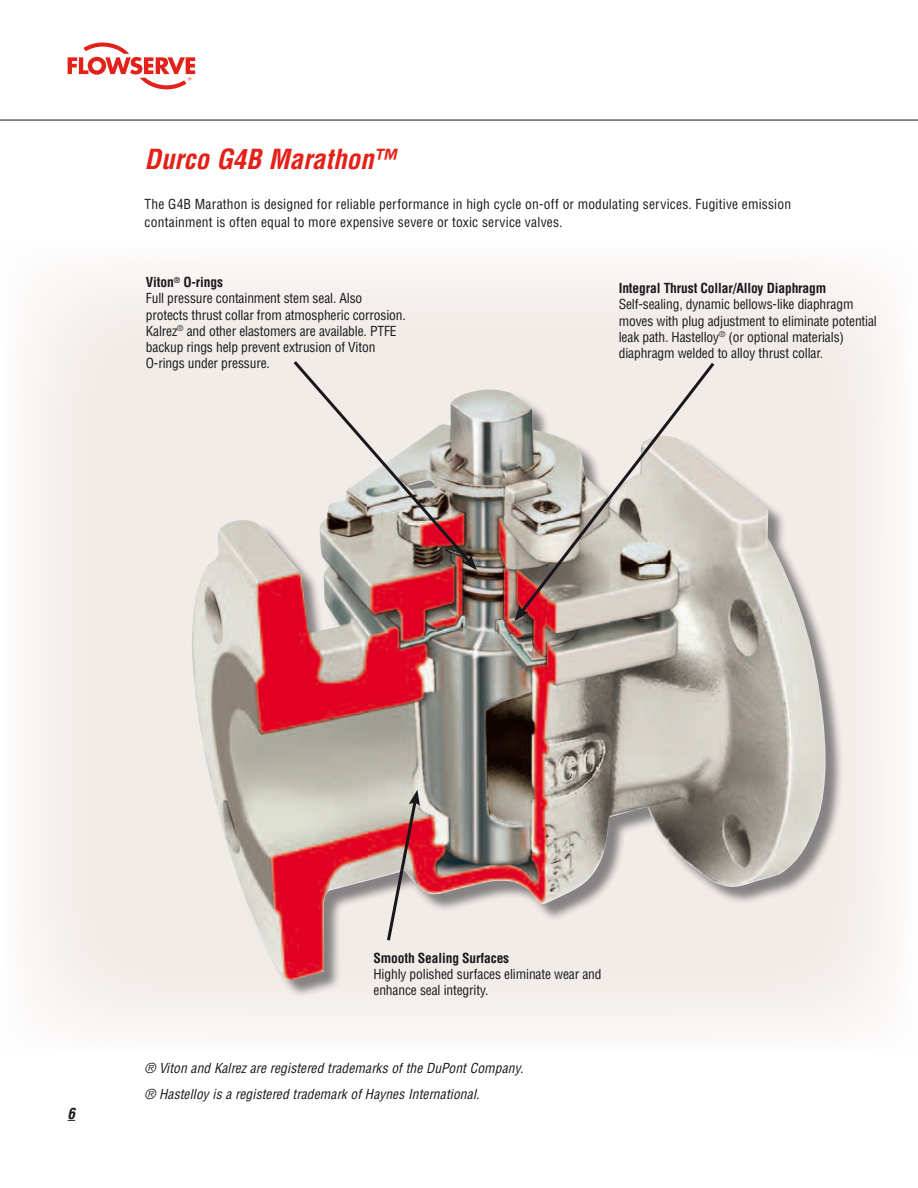
<style>
.page{position:relative;width:918px;height:1188px;background:#fff}
.page>*{position:absolute;margin:0;border:0;box-sizing:border-box;transform-origin:0 0}
.t1{font:italic 700 condensed 27px "Helvetica LT Std";color:#e32119}
.t2{font:italic 700 condensed 15px "Helvetica LT Std";color:#1a171c}
.t3{font:condensed 13.5px/16.2px "Helvetica LT Std";letter-spacing:-.01em;color:#1a171c}
.t4{font:condensed 13.5px/18px "Helvetica LT Std";letter-spacing:.015em;color:#1a171c}
.t5{font:italic condensed 13.5px/26.5px "Helvetica LT Std";letter-spacing:.01em;color:#1a171c}
.t6{font:700 condensed 13.5px "Helvetica LT Std";letter-spacing:-.01em;color:#1a171c}
.s1{font-weight:700}
</style>
<div class="page">
<svg style="left:68px;top:43px;width:127px;height:46px"></svg>
<hr style="left:0;top:120px;width:918px;height:1px;background:#1a171c">
<div style="left:0;top:241px;width:918px;height:814px;background:#f2ece8"></div>
<div style="left:194px;top:392px;width:650px;height:607px;background:#1a171c;opacity:.5"></div>
<img style="left:192px;top:389px;width:636px;height:591px">
<svg style="left:385px;top:790px;width:35px;height:154px"></svg>
<svg style="left:517px;top:363px;width:200px;height:254px"></svg>
<svg style="left:514px;top:605px;width:15px;height:16px"></svg>
<svg style="left:291px;top:361px;width:186px;height:209px"></svg>
<h1 class="t1" style="left:145px;top:142px;width:253px">Durco G4B Marathon™</h1>
<p class="t4" style="left:145px;top:195px;width:648px">The G4B Marathon is designed for reliable performance in high cycle on-off or modulating services. Fugitive emission containment is often equal to more expensive severe or toxic service valves.</p>
<p class="t3" style="left:146px;top:274px;width:262px"><span class="s1">Viton</span><sup>®</sup> <span class="s1">O-rings<br></span>Full pressure containment stem seal. Also protects thrust collar from atmospheric corrosion.<br>Kalrez<sup>®</sup> and other elastomers are available. PTFE backup rings help prevent extrusion of Viton O-rings under pressure.</p>
<p class="t6" style="left:619px;top:280px;width:209px">Integral Thrust Collar/Alloy Diaphragm</p>
<p class="t3" style="left:619px;top:296px;width:260px">Self-sealing, dynamic bellows-like diaphragm moves with plug adjustment to eliminate potential leak path. Hastelloy<sup>®</sup> (or optional materials) diaphragm welded to alloy thrust collar.</p>
<p class="t2" style="left:68px;top:1104px;width:9px">6</p>
<p class="t6" style="left:374px;top:949px;width:137px">Smooth Sealing Surfaces</p>
<p class="t3" style="left:374px;top:966px;width:230px">Highly polished surfaces eliminate wear and enhance seal integrity.</p>
<p class="t5" style="left:145px;top:1055px;width:381px">® Viton and Kalrez are registered trademarks of the DuPont Company. ® Hastelloy is a registered trademark of Haynes International.</p>
</div>
